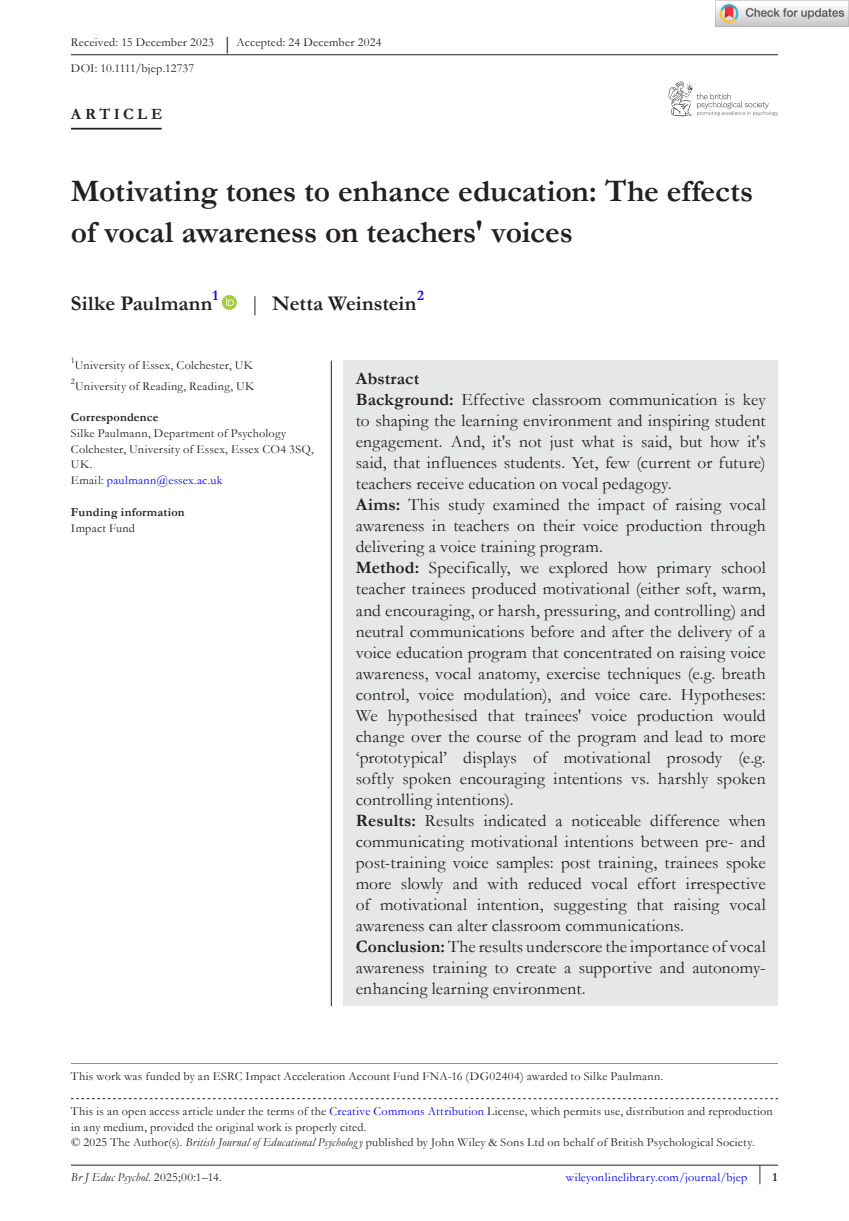
<style>
.page{position:relative;width:849px;height:1221px;background:#fff}
.page>*{position:absolute;margin:0;border:0;box-sizing:border-box;transform-origin:0 0}
.t1{font:700 31.5px/40.2px "Garamond";letter-spacing:-.005em;color:#231f20}
.t2{font:700 21px "Garamond";color:#231f20}
.t3{font:17.5px/21px "Garamond";letter-spacing:.005em;color:#231f20}
.t4{font:700 15.75px "Garamond";letter-spacing:.22em;color:#231f20}
.t5{font:12.25px/15.8px "Garamond";letter-spacing:.02em;color:#231f20}
.t6{font:12.25px "Garamond";letter-spacing:.02em;color:#00f}
.t7{font:700 12.25px "Garamond";letter-spacing:.02em;color:#231f20}
.t8{font:italic 12.25px "Garamond";letter-spacing:.015em;color:#231f20}
.s1{font-size:18.38px}
.s2{font-weight:400}
.s3{color:#00f}
.s4{font-weight:700}
.s5{font-style:italic}
.s6{font-style:normal}
.s7{font-weight:700;color:#231f20}
</style>
<div class="page">
<hr style="left:71px;top:1164px;width:706px;height:1px;background:#231f20">
<svg style="left:668px;top:82px;width:109px;height:34px"></svg>
<hr style="left:71px;top:128px;width:91px;height:1px;background:#231f20">
<div style="left:222px;top:295px;width:15px;height:15px;background:#a5cd39;border-radius:50%"></div>
<svg style="left:226px;top:298px;width:8px;height:8px"></svg>
<hr style="left:71px;top:54px;width:706px;height:1px;background:#231f20">
<div style="left:343px;top:360px;width:434px;height:645px;background:#e6e7e9"></div>
<hr style="left:331px;top:360px;width:1px;height:645px;background:#231f20">
<svg style="left:71px;top:1098px;width:706px;height:1px"></svg>
<hr style="left:71px;top:1062px;width:706px;height:1px;background:#939598">
<img style="left:715px;top:0;width:133px;height:26px">
<p class="t5" style="left:71px;top:30px;width:312px;line-height:25.2px">Received: 15 December 2023 <span class="s1">|</span> Accepted: 24 December 2024<br>DOI: 10.1111/bjep.12737</p>
<p class="t4" style="left:71px;top:103px;width:93px">ARTICLE</p>
<h1 class="t1" style="left:71px;top:171px;width:683px">Motivating tones to enhance education: The effects of vocal awareness on teachers' voices</h1>
<p class="t2" style="left:71px;top:289px;width:149px">Silke Paulmann<sup>1</sup></p>
<p class="t2" style="left:250px;top:289px;width:175px"><span class="s2">|</span> Netta Weinstein<sup>2</sup></p>
<p class="t5" style="left:71px;top:354px;width:185px;line-height:21px"><sup>1</sup>University of Essex, Colchester, UK<br><sup>2</sup>University of Reading, Reading, UK</p>
<p class="t7" style="left:71px;top:409px;width:89px">Correspondence</p>
<p class="t5" style="left:71px;top:425px;width:244px">Silke Paulmann, Department of Psychology<br>Colchester, University of Essex, Essex CO4 3SQ,<br>UK.<br>Email: <span class="s3">paulmann@essex.ac.uk</span></p>
<p class="t7" style="left:71px;top:503px;width:115px">Funding information</p>
<p class="t5" style="left:71px;top:519px;width:66px">Impact Fund</p>
<p class="t3" style="left:356px;top:368px;width:411px"><span class="s4">Abstract<br>Background:</span> Effective classroom communication is key to shaping the learning environment and inspiring student engagement. And, it's not just what is said, but how it's said, that influences students. Yet, few (current or future) teachers receive education on vocal pedagogy.<br><span class="s4">Aims:</span> This study examined the impact of raising vocal awareness in teachers on their voice production through delivering a voice training program.<br><span class="s4">Method:</span> Specifically, we explored how primary school teacher trainees produced motivational (either soft, warm, and encouraging, or harsh, pressuring, and controlling) and neutral communications before and after the delivery of a voice education program that concentrated on raising voice awareness, vocal anatomy, exercise techniques (e.g. breath control, voice modulation), and voice care. Hypotheses:<br>We hypothesised that trainees' voice production would change over the course of the program and lead to more ‘prototypical’ displays of motivational prosody (e.g. softly spoken encouraging intentions vs. harshly spoken controlling intentions).<br><span class="s4">Results:</span> Results indicated a noticeable difference when communicating motivational intentions between pre- and post-training voice samples: post training, trainees spoke more slowly and with reduced vocal effort irrespective of motivational intention, suggesting that raising vocal awareness can alter classroom communications.<br><span class="s4">Conclusion:</span> The results underscore the importance of vocal awareness training to create a supportive and autonomy&shy;enhancing learning environment.</p>
<p class="t5" style="left:71px;top:1067px;width:594px">This work was funded by an ESRC Impact Acceleration Account Fund FNA-16 (DG02404) awarded to Silke Paulmann.</p>
<p class="t5" style="left:71px;top:1102px;width:703px">This is an open access article under the terms of the <span class="s3">Creative Commons Attribution</span> License, which permits use, distribution and reproduction in any medium, provided the original work is properly cited.<br>© 2025 The Author(s). <span class="s5">British Journal of Educational Psycholog y</span> published by John Wiley &amp; Sons Ltd on behalf of British Psychological Society.</p>
<p class="t8" style="left:71px;top:1169px;width:152px">Br J Educ Psychol<span class="s6">. 2025;00:1–14.</span></p>
<p class="t6" style="left:565px;top:1169px;width:213px">wileyonlinelibrary.com/journal/bjep <sup>|</sup> <span class="s7">1</span></p>
</div>
